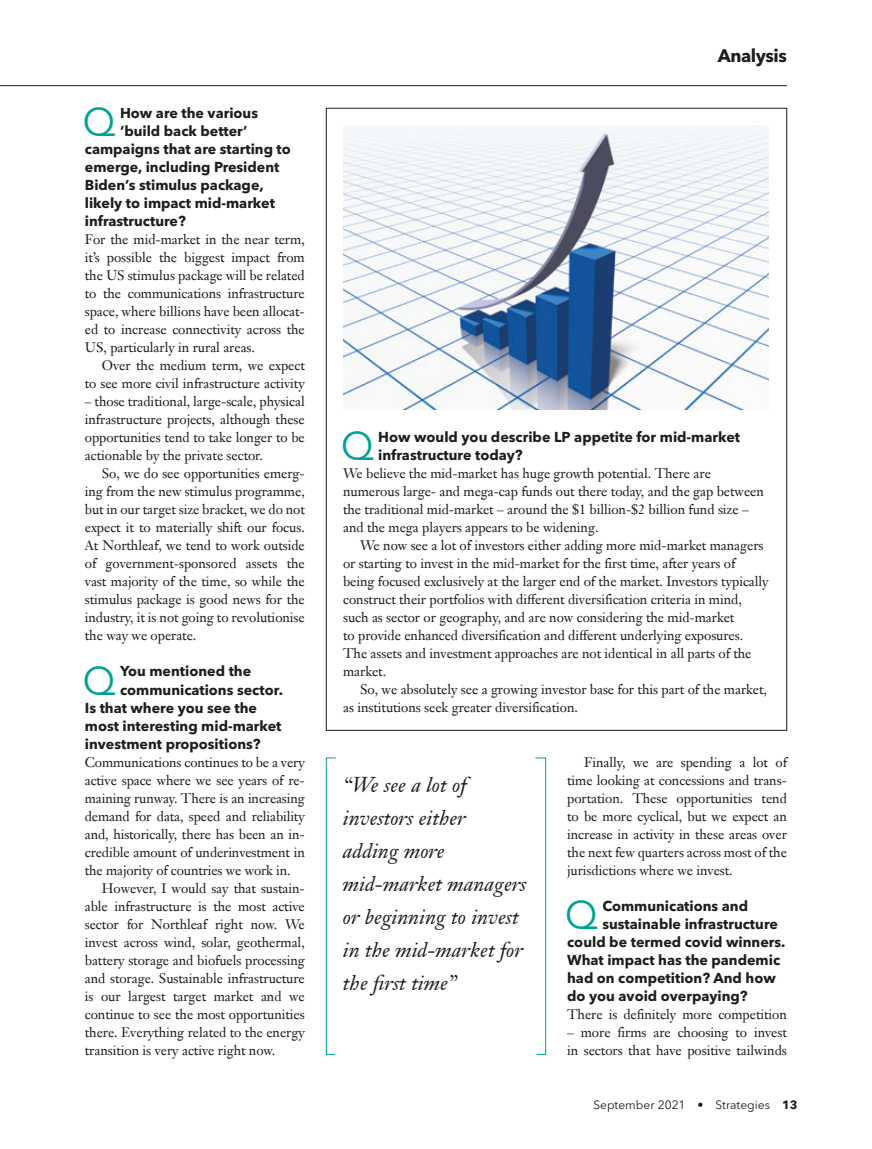
<style>
.page{position:relative;width:872px;height:1149px;background:#fff}
.page>*{position:absolute;margin:0;border:0;box-sizing:border-box;transform-origin:0 0}
.t1{font:39.6px "Avenir Next LT Pro";color:#00a292}
.t2{font:italic 21px/33px "Janson Text LT Pro";color:#1d1d1b}
.t3{font:700 18px "Avenir Next LT Pro";letter-spacing:-.025em;color:#1d1d1b}
.t4{font:700 14.25px/18px "Avenir Next LT Pro";color:#1d1d1b}
.t5{font:13.5px/18px "Janson Text LT Pro";letter-spacing:-.005em;color:#1d1d1b;text-align:justify}
.t6{font:12px "Avenir Next LT Pro";color:#1d1d1b}
.s1{font-weight:700}
</style>
<div class="page">
<hr style="left:0;top:85px;width:787px;height:1px;background:#1d1d1b">
<img style="left:343px;top:126px;width:425px;height:283px">
<svg style="left:535px;top:757px;width:11px;height:297px"></svg>
<svg style="left:325px;top:757px;width:11px;height:297px"></svg>
<h1 class="t1" style="left:83px;top:98px;width:35px">Q</h1>
<p class="t4" style="left:120px;top:104px;width:140px">How are the various</p>
<p class="t4" style="left:120px;top:122px;width:129px">‘build back better’</p>
<p class="t4" style="left:85px;top:140px;width:207px">campaigns that are starting to</p>
<p class="t4" style="left:85px;top:158px;width:196px">emerge, including President</p>
<p class="t4" style="left:85px;top:176px;width:180px">Biden’s stimulus package,</p>
<p class="t4" style="left:85px;top:194px;width:192px">likely to impact mid-market</p>
<p class="t4" style="left:85px;top:212px;width:102px">infrastructure?</p>
<p class="t5" style="left:85px;top:230px;width:221px">For the mid-market in the near term, it’s possible the biggest impact from the US stimulus package will be related to the communications infrastructure space, where billions have been allocat&shy;ed to increase connectivity across the US, particularly in rural areas.</p>
<p class="t5" style="left:85px;top:356px;width:221px;text-align:right">Over the medium term, we expect<br>to see more civil infrastructure activity</p>
<p class="t5" style="left:85px;top:392px;width:221px">– those traditional, large-scale, physical infrastructure projects, although these opportunities tend to take longer to be actionable by the private sector.</p>
<p class="t5" style="left:85px;top:464px;width:221px;text-indent:17px">So, we do see opportunities emerg&shy;ing from the new stimulus programme, but in our target size bracket, we do not expect it to materially shift our focus.<br>At Northleaf, we tend to work outside of government-sponsored assets the vast majority of the time, so while the stimulus package is good news for the industry, it is not going to revolutionise the way we operate.</p>
<h1 class="t1" style="left:83px;top:656px;width:35px">Q</h1>
<p class="t4" style="left:120px;top:662px;width:133px">You mentioned the</p>
<p class="t4" style="left:120px;top:680px;width:164px">communications sector.</p>
<p class="t4" style="left:85px;top:698px;width:174px">Is that where you see the</p>
<p class="t4" style="left:85px;top:716px;width:198px">most interesting mid-market</p>
<p class="t4" style="left:85px;top:734px;width:177px">investment propositions?</p>
<p class="t5" style="left:85px;top:752px;width:221px">Communications continues to be a very active space where we see years of re&shy;maining runway. There is an increasing demand for data, speed and reliability and, historically, there has been an in&shy;credible amount of underinvestment in the majority of countries we work in.</p>
<p class="t5" style="left:85px;top:878px;width:221px;text-indent:17px">However, I would say that sustain&shy;able infrastructure is the most active sector for Northleaf right now. We invest across wind, solar, geothermal, battery storage and biofuels processing and storage. Sustainable infrastructure is our largest target market and we continue to see the most opportunities there. Everything related to the energy transition is very active right now.</p>
<h3 class="t3" style="left:717px;top:45px;width:71px">Analysis</h3>
<h1 class="t1" style="left:341px;top:422px;width:35px">Q</h1>
<p class="t4" style="left:378px;top:428px;width:363px">How would you describe LP appetite for mid-market infrastructure today?</p>
<p class="t5" style="left:343px;top:464px;width:422px;text-align:left">We believe the mid-market has huge growth potential. There are numerous large- and mega-cap funds out there today, and the gap between the traditional mid-market – around the $1 billion-$2 billion fund size – and the mega players appears to be widening.</p>
<p class="t5" style="left:343px;top:536px;width:427px;text-align:left;text-indent:17px">We now see a lot of investors either adding more mid-market managers or starting to invest in the mid-market for the first time, after years of being focused exclusively at the larger end of the market. Investors typically construct their portfolios with different diversification criteria in mind, such as sector or geography, and are now considering the mid-market<br>to provide enhanced diversification and different underlying exposures.<br>The assets and investment approaches are not identical in all parts of the market.</p>
<p class="t5" style="left:343px;top:680px;width:425px;text-indent:17px">So, we absolutely see a growing investor base for this part of the market, as institutions seek greater diversification.</p>
<h2 class="t2" style="left:343px;top:767px;width:185px">“We see a lot of investors either adding more mid-market managers or beginning to invest in the mid-market for the first time”</h2>
<p class="t5" style="left:567px;top:752px;width:221px;text-indent:17px">Finally, we are spending a lot of time looking at concessions and trans&shy;portation. These opportunities tend to be more cyclical, but we expect an increase in activity in these areas over the next few quarters across most of the jurisdictions where we invest.</p>
<h1 class="t1" style="left:565px;top:890px;width:35px">Q</h1>
<p class="t4" style="left:602px;top:896px;width:147px">Communications and</p>
<p class="t4" style="left:602px;top:914px;width:177px">sustainable infrastructure</p>
<p class="t4" style="left:567px;top:932px;width:220px">could be termed covid winners.</p>
<p class="t4" style="left:567px;top:950px;width:214px">What impact has the pandemic</p>
<p class="t4" style="left:567px;top:968px;width:210px">had on competition? And how</p>
<p class="t4" style="left:567px;top:986px;width:182px">do you avoid overpaying?</p>
<p class="t5" style="left:567px;top:1004px;width:221px">There is definitely more competition</p>
<p class="t5" style="left:567px;top:1022px;width:221px">– more firms are choosing to invest in sectors that have positive tailwinds</p>
<p class="t6" style="left:593px;top:1097px;width:206px">September 2021 • Strategies <span class="s1">13</span></p>
</div>
